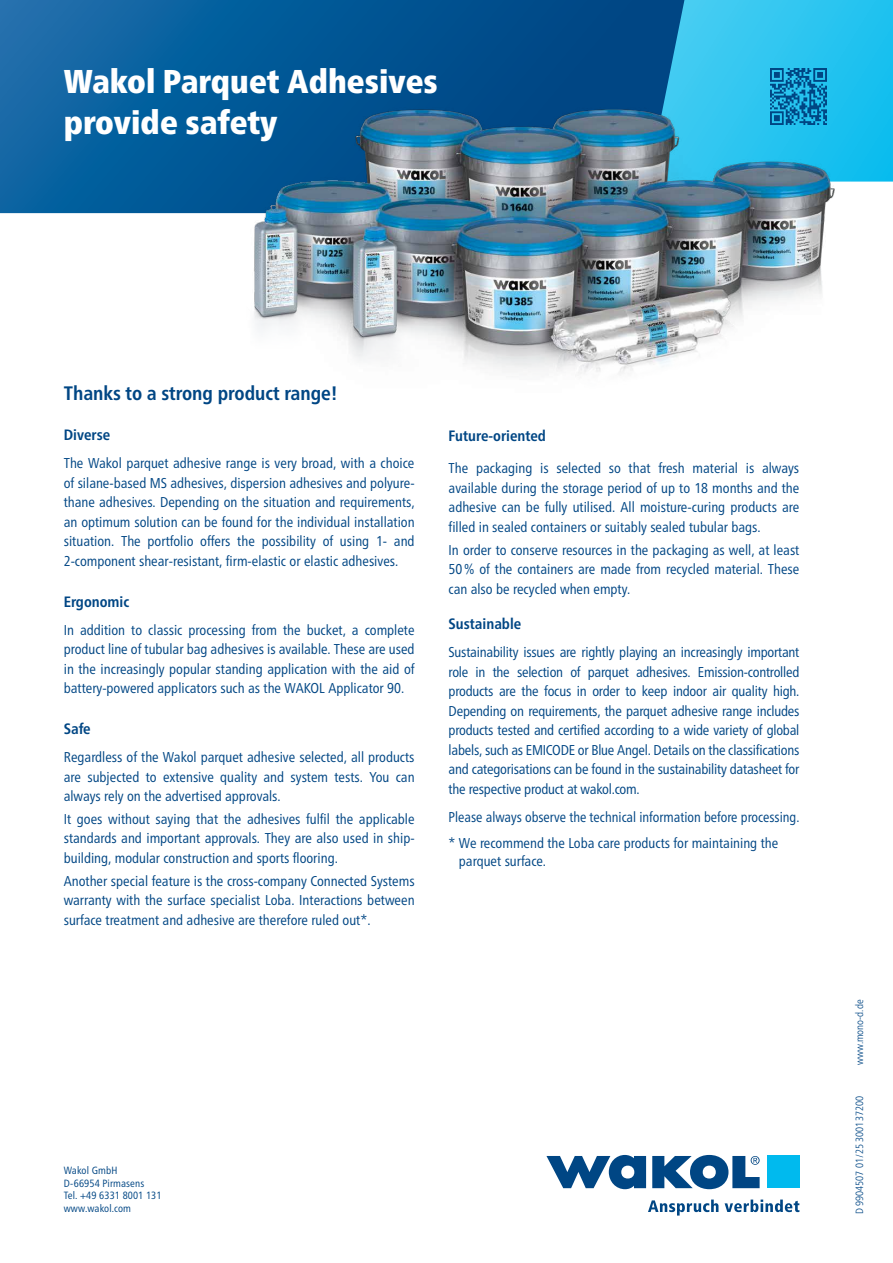
<style>
.page{position:relative;width:893px;height:1263px;background:#fff}
.page>*{position:absolute;margin:0;border:0;box-sizing:border-box;transform-origin:0 0}
.t1{font:900 condensed 33px/40.5px "Frutiger Neue LTW1 G";color:#fff}
.t2{font:700 condensed 19.5px "Frutiger Neue LTW1 G";color:#004684}
.t3{font:700 condensed 15px "Frutiger Neue LTW1 G";color:#004684}
.t4{font:condensed 14.25px/19.5px "Frutiger Neue LTW1 G";color:#004684;text-align:justify}
.t5{font:condensed 10.5px/12.8px "Frutiger Neue LTW1 G";letter-spacing:.01em;color:#004684}
.t6{font:300 condensed 10.5px "Frutiger Neue LTW1 G";color:#004684}
</style>
<div class="page">
<svg style="left:684px;top:0;width:209px;height:182px;background:#29c4ef"></svg>
<svg style="left:0;top:0;width:684px;height:213px;background:#055997"></svg>
<svg style="left:648px;top:1199px;width:70px;height:16px"></svg>
<svg style="left:725px;top:1199px;width:74px;height:13px"></svg>
<svg style="left:546px;top:1155px;width:100px;height:34px"></svg>
<svg style="left:652px;top:1155px;width:108px;height:34px"></svg>
<div style="left:767px;top:1156px;width:32px;height:32px;background:#00baee"></div>
<img style="left:770px;top:68px;width:56px;height:35px">
<img style="left:247px;top:103px;width:596px;height:271px">
<h1 class="t1" style="left:64px;top:58px;width:375px">Wakol Parquet Adhesives provide safety</h1>
<h2 class="t2" style="left:64px;top:378px;width:275px">Thanks to a strong product range!</h2>
<p class="t3" style="left:64px;top:424px;width:48px">Diverse</p>
<p class="t4" style="left:64px;top:453px;width:352px">The Wakol parquet adhesive range is very broad, with a choice of silane-based MS adhesives, dispersion adhesives and polyure&shy;thane adhesives. Depending on the situation and requirements, an optimum solution can be found for the individual installation situation. The portfolio offers the possibility of using 1- and 2-component shear-resistant, firm-elastic or elastic adhesives.</p>
<p class="t3" style="left:64px;top:590px;width:67px">Ergonomic</p>
<p class="t4" style="left:64px;top:619px;width:352px">In addition to classic processing from the bucket, a complete product line of tubular bag adhesives is available. These are used in the increasingly popular standing application with the aid of battery-powered applicators such as the WAKOL Applicator 90.</p>
<p class="t3" style="left:64px;top:717px;width:29px">Safe</p>
<p class="t4" style="left:64px;top:746px;width:352px">Regardless of the Wakol parquet adhesive selected, all products are subjected to extensive quality and system tests. You can always rely on the advertised approvals.</p>
<p class="t4" style="left:64px;top:808px;width:352px">It goes without saying that the adhesives fulfil the applicable standards and important approvals. They are also used in ship&shy;building, modular construction and sports flooring.</p>
<p class="t4" style="left:64px;top:870px;width:352px">Another special feature is the cross-company Connected Systems warranty with the surface specialist Loba. Interactions between surface treatment and adhesive are therefore ruled out*.</p>
<p class="t3" style="left:449px;top:424px;width:99px">Future-oriented</p>
<p class="t4" style="left:449px;top:457px;width:352px">The packaging is selected so that fresh material is always available during the storage period of up to 18 months and the adhesive can be fully utilised. All moisture-curing products are filled in sealed containers or suitably sealed tubular bags.</p>
<p class="t4" style="left:449px;top:539px;width:352px">In order to conserve resources in the packaging as well, at least 50% of the containers are made from recycled material. These can also be recycled when empty.</p>
<p class="t3" style="left:449px;top:613px;width:74px">Sustainable</p>
<p class="t4" style="left:449px;top:641px;width:352px">Sustainability issues are rightly playing an increasingly important role in the selection of parquet adhesives. Emission-controlled products are the focus in order to keep indoor air quality high.<br>Depending on requirements, the parquet adhesive range includes products tested and certified according to a wide variety of global labels, such as EMICODE or Blue Angel. Details on the classifications and categorisations can be found in the sustainability datasheet for the respective product at wakol.com.</p>
<p class="t4" style="left:449px;top:802px;width:352px;line-height:26.5px">Please always observe the technical information before processing. * We recommend the Loba care products for maintaining the</p>
<p class="t4" style="left:459px;top:850px;width:89px">parquet surface.</p>
<p class="t5" style="left:64px;top:1163px;width:99px">Wakol GmbH<br>D-66954 Pirmasens<br>Tel. +49 6331 8001 131 www.wakol.com</p>
<p class="t6" style="left:852px;top:1065px;width:67px;rotate:-90deg">www.mono-d.de</p>
<p class="t6" style="left:852px;top:1214px;width:119px;rotate:-90deg">D 9904507 01/25 300137200</p>
</div>
